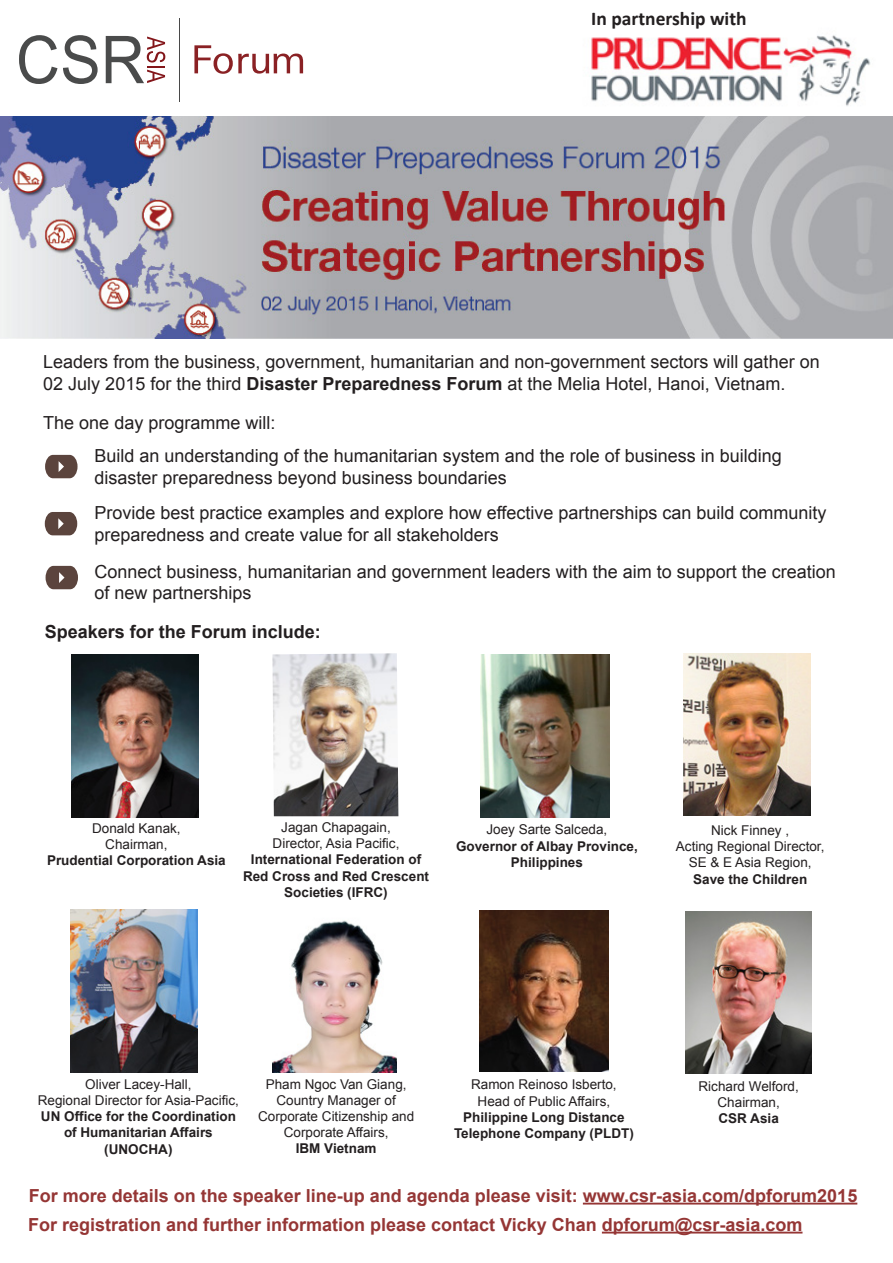
<style>
.page{position:relative;width:893px;height:1263px;background:#fff}
.page>*{position:absolute;margin:0;border:0;box-sizing:border-box;transform-origin:0 0}
.t1{font:700 19.5px "Calibri";color:#231f20}
.t2{font:18px/21.6px "Arial";color:#231f20}
.t3{font:700 18px "Arial";color:#953635}
.t4{font:700 18px "Arial";color:#231f20}
.t5{font:13.5px/16.2px "Arial";color:#231f20;text-align:center}
.t6{font:700 13.5px/16.2px "Arial";color:#231f20;text-align:center}
.s1{font-weight:700}
</style>
<div class="page">
<img style="left:534px;top:35px;width:359px;height:82px">
<img style="left:0;top:117px;width:893px;height:222px">
<svg style="left:45px;top:455px;width:33px;height:23px"></svg>
<svg style="left:45px;top:512px;width:32px;height:23px"></svg>
<img style="left:71px;top:654px;width:128px;height:163px">
<hr style="left:602px;top:1231px;width:200px;height:2px;background:#953635">
<hr style="left:583px;top:1203px;width:274px;height:1px;background:#953635">
<img style="left:272px;top:653px;width:126px;height:163px">
<img style="left:71px;top:910px;width:126px;height:163px">
<svg style="left:46px;top:566px;width:32px;height:23px"></svg>
<hr style="left:179px;top:18px;width:1px;height:83px;background:#494949">
<svg style="left:19px;top:35px;width:38px;height:49px"></svg>
<svg style="left:63px;top:35px;width:35px;height:49px"></svg>
<svg style="left:106px;top:36px;width:59px;height:47px"></svg>
<svg style="left:194px;top:45px;width:109px;height:29px"></svg>
<img style="left:685px;top:911px;width:127px;height:162px">
<img style="left:273px;top:920px;width:124px;height:152px">
<img style="left:684px;top:653px;width:126px;height:163px">
<img style="left:480px;top:911px;width:128px;height:161px">
<img style="left:481px;top:655px;width:129px;height:162px">
<p class="t1" style="left:591px;top:6px;width:157px">In partnership with</p>
<p class="t2" style="left:43px;top:351px;width:778px">Leaders from the business, government, humanitarian and non-government sectors will gather on<br>02 July 2015 for the third <span class="s1">Disaster Preparedness Forum</span> at the Melia Hotel, Hanoi, Vietnam.</p>
<p class="t2" style="left:43px;top:412px;width:234px">The one day programme will:</p>
<p class="t2" style="left:95px;top:445px;width:689px">Build an understanding of the humanitarian system and the role of business in building disaster preparedness beyond business boundaries</p>
<p class="t2" style="left:95px;top:502px;width:734px">Provide best practice examples and explore how effective partnerships can build community preparedness and create value for all stakeholders</p>
<p class="t2" style="left:95px;top:561px;width:743px">Connect business, humanitarian and government leaders with the aim to support the creation of new partnerships</p>
<p class="t4" style="left:45px;top:620px;width:278px">Speakers for the Forum include:</p>
<p class="t5" style="left:92px;top:820px;width:90px">Donald Kanak,<br>Chairman,</p>
<p class="t6" style="left:47px;top:853px;width:180px">Prudential Corporation Asia</p>
<p class="t5" style="left:273px;top:819px;width:128px">Jagan Chapagain,<br>Director, Asia Pacific,</p>
<p class="t6" style="left:243px;top:852px;width:188px">International Federation of<br>Red Cross and Red Crescent<br>Societies (IFRC)</p>
<p class="t5" style="left:486px;top:821px;width:122px">Joey Sarte Salceda,</p>
<p class="t6" style="left:456px;top:838px;width:183px">Governor of Albay Province,<br>Philippines</p>
<p class="t5" style="left:676px;top:822px;width:150px">Nick Finney ,<br>Acting Regional Director,<br>SE &amp; E Asia Region,</p>
<p class="t6" style="left:693px;top:871px;width:116px">Save the Children</p>
<p class="t5" style="left:38px;top:1076px;width:203px">Oliver Lacey-Hall,<br>Regional Director for Asia-Pacific,</p>
<p class="t6" style="left:41px;top:1109px;width:197px">UN Office for the Coordination of Humanitarian Affairs (UNOCHA)</p>
<p class="t5" style="left:258px;top:1076px;width:158px">Pham Ngoc Van Giang,<br>Country Manager of<br>Corporate Citizenship and<br>Corporate Affairs,</p>
<p class="t6" style="left:296px;top:1141px;width:82px">IBM Vietnam</p>
<p class="t5" style="left:471px;top:1076px;width:147px">Ramon Reinoso Isberto,<br>Head of Public Affairs,</p>
<p class="t6" style="left:454px;top:1109px;width:181px">Philippine Long Distance<br>Telephone Company (PLDT)</p>
<p class="t5" style="left:699px;top:1078px;width:102px">Richard Welford,<br>Chairman,</p>
<p class="t6" style="left:719px;top:1111px;width:62px">CSR Asia</p>
<p class="t3" style="left:29px;top:1183px;width:830px">For more details on the speaker line-up and agenda please visit: www.csr-asia.com/dpforum2015</p>
<p class="t3" style="left:28px;top:1212px;width:776px">For registration and further information please contact Vicky Chan dpforum@csr-asia.com</p>
</div>
